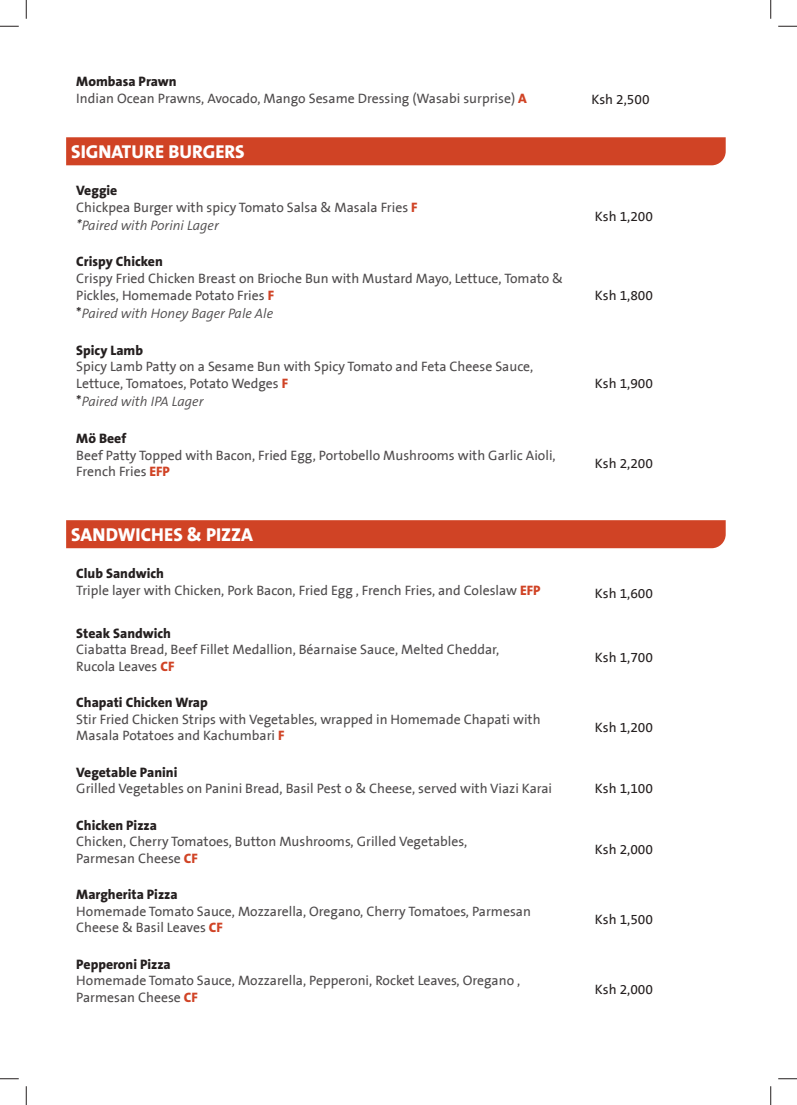
<style>
.page{position:relative;width:797px;height:1105px;background:#fff}
.page>*{position:absolute;margin:0;border:0;box-sizing:border-box;transform-origin:0 0}
.t1{font:800 18.75px "The Sans B8";color:#fff}
.t2{font:13.75px/16.5px "The Sans B5 Plain";color:#4e4b4c}
.t3{font:800 13.75px "The Sans B8";color:#241f1f}
.t4{font:13.75px "The Sans B5 Plain";color:#241f1f}
.t5{font:italic 300 13.75px "The Sans B4";color:#4e4b4c}
.s1{font-family:"The Sans B8";font-weight:800;color:#d04325}
.s2{font-size:15px;color:#241f1f}
.s3{font-family:"The Sans B5 Plain";font-weight:400;font-style:normal;font-size:15px;color:#241f1f}
</style>
<div class="page">
<div style="left:66px;top:137px;width:659px;height:28px;background:#d04325"></div>
<div style="left:66px;top:520px;width:659px;height:28px;background:#d04325"></div>
<svg style="left:0;top:25px;width:19px;height:2px"></svg>
<svg style="left:778px;top:25px;width:19px;height:2px"></svg>
<svg style="left:0;top:1078px;width:19px;height:1px"></svg>
<svg style="left:778px;top:1078px;width:19px;height:1px"></svg>
<svg style="left:25px;top:0;width:2px;height:19px"></svg>
<svg style="left:25px;top:1086px;width:2px;height:19px"></svg>
<svg style="left:770px;top:0;width:1px;height:19px"></svg>
<svg style="left:770px;top:1086px;width:1px;height:19px"></svg>
<p class="t3" style="left:76px;top:74px;width:102px">Mombasa Prawn</p>
<p class="t2" style="left:76px;top:91px;width:452px">Indian Ocean Prawns, Avocado, Mango Sesame Dressing (Wasabi surprise) <span class="s1">A</span></p>
<p class="t4" style="left:591px;top:92px;width:60px">Ksh 2,500</p>
<h1 class="t1" style="left:71px;top:142px;width:175px">SIGNATURE BURGERS</h1>
<p class="t3" style="left:76px;top:183px;width:43px">Veggie</p>
<p class="t2" style="left:76px;top:200px;width:343px">Chickpea Burger with spicy Tomato Salsa &amp; Masala Fries <span class="s1">F</span></p>
<p class="t5" style="left:76px;top:218px;width:144px"><span class="s2">*</span>Paired with Porini Lager</p>
<p class="t3" style="left:76px;top:255px;width:88px">Crispy Chicken</p>
<p class="t2" style="left:76px;top:271px;width:488px">Crispy Fried Chicken Breast on Brioche Bun with Mustard Mayo, Lettuce, Tomato &amp;<br>Pickles, Homemade Potato Fries <span class="s1">F</span></p>
<p class="t5" style="left:76px;top:306px;width:198px"><span class="s3">*</span>Paired with Honey Bager Pale Ale</p>
<p class="t3" style="left:76px;top:343px;width:68px">Spicy Lamb</p>
<p class="t2" style="left:76px;top:359px;width:458px">Spicy Lamb Patty on a Sesame Bun with Spicy Tomato and Feta Cheese Sauce,<br>Lettuce, Tomatoes, Potato Wedges <span class="s1">F</span></p>
<p class="t5" style="left:76px;top:394px;width:129px"><span class="s3">*</span>Paired with IPA Lager</p>
<p class="t4" style="left:595px;top:209px;width:60px">Ksh 1,200</p>
<p class="t4" style="left:595px;top:288px;width:60px">Ksh 1,800</p>
<p class="t4" style="left:595px;top:376px;width:60px">Ksh 1,900</p>
<p class="t3" style="left:76px;top:431px;width:51px">Mö Beef</p>
<p class="t2" style="left:76px;top:447px;width:481px">Beef Patty Topped with Bacon, Fried Egg, Portobello Mushrooms with Garlic Aioli,<br>French Fries <span class="s1">EFP</span></p>
<p class="t4" style="left:595px;top:456px;width:60px">Ksh 2,200</p>
<h1 class="t1" style="left:71px;top:524px;width:183px">SANDWICHES &amp; PIZZA</h1>
<p class="t3" style="left:76px;top:566px;width:89px">Club Sandwich</p>
<p class="t2" style="left:76px;top:582px;width:466px">Triple layer with Chicken, Pork Bacon, Fried Egg , French Fries, and Coleslaw <span class="s1">EFP</span></p>
<p class="t4" style="left:595px;top:586px;width:60px">Ksh 1,600</p>
<p class="t3" style="left:76px;top:626px;width:96px">Steak Sandwich</p>
<p class="t2" style="left:76px;top:642px;width:424px">Ciabatta Bread, Beef Fillet Medallion, Béarnaise Sauce, Melted Cheddar,<br>Rucola Leaves <span class="s1">CF</span></p>
<p class="t4" style="left:595px;top:650px;width:60px">Ksh 1,700</p>
<p class="t3" style="left:76px;top:695px;width:133px">Chapati Chicken Wrap</p>
<p class="t2" style="left:76px;top:711px;width:466px">Stir Fried Chicken Strips with Vegetables, wrapped in Homemade Chapati with<br>Masala Potatoes and Kachumbari <span class="s1">F</span></p>
<p class="t4" style="left:595px;top:720px;width:60px">Ksh 1,200</p>
<p class="t3" style="left:76px;top:765px;width:103px">Vegetable Panini</p>
<p class="t2" style="left:76px;top:781px;width:477px">Grilled Vegetables on Panini Bread, Basil Pest o &amp; Cheese, served with Viazi Karai</p>
<p class="t4" style="left:595px;top:781px;width:60px">Ksh 1,100</p>
<p class="t3" style="left:76px;top:818px;width:82px">Chicken Pizza</p>
<p class="t2" style="left:76px;top:834px;width:392px">Chicken, Cherry Tomatoes, Button Mushrooms, Grilled Vegetables,<br>Parmesan Cheese <span class="s1">CF</span></p>
<p class="t4" style="left:595px;top:843px;width:60px">Ksh 2,000</p>
<p class="t3" style="left:76px;top:887px;width:103px">Margherita Pizza</p>
<p class="t2" style="left:76px;top:903px;width:456px">Homemade Tomato Sauce, Mozzarella, Oregano, Cherry Tomatoes, Parmesan<br>Cheese &amp; Basil Leaves <span class="s1">CF</span></p>
<p class="t4" style="left:595px;top:912px;width:60px">Ksh 1,500</p>
<p class="t3" style="left:76px;top:957px;width:96px">Pepperoni Pizza</p>
<p class="t2" style="left:76px;top:973px;width:445px">Homemade Tomato Sauce, Mozzarella, Pepperoni, Rocket Leaves, Oregano ,<br>Parmesan Cheese <span class="s1">CF</span></p>
<p class="t4" style="left:595px;top:982px;width:60px">Ksh 2,000</p>
</div>
